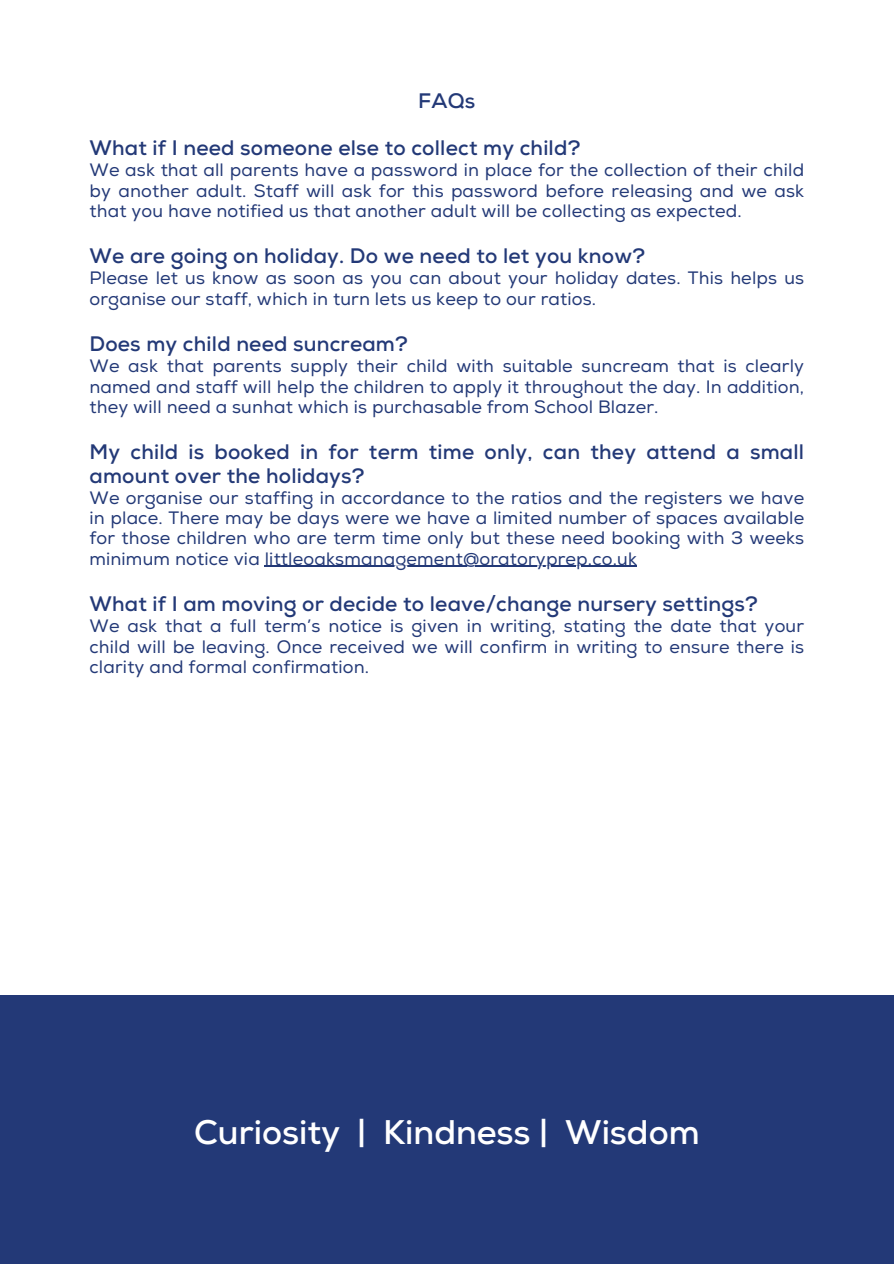
<style>
.page{position:relative;width:894px;height:1264px;background:#fff}
.page>*{position:absolute;margin:0;border:0;box-sizing:border-box;transform-origin:0 0}
.t1{font:700 34.05px "Nexa";color:#fff}
.t2{font:700 21px/23.7px "Nexa";letter-spacing:.01em;color:#233977}
.t3{font:18px/20.2px "Nexa";letter-spacing:.01em;color:#233977;text-align:justify}
</style>
<div class="page">
<hr style="left:265px;top:566px;width:372px;height:1px;background:#233977">
<div style="left:0;top:995px;width:893px;height:268px;background:#233977"></div>
<p class="t2" style="left:418px;top:89px;width:59px">FAQs</p>
<p class="t2" style="left:89px;top:136px;width:492px">What if I need someone else to collect my child?</p>
<p class="t3" style="left:89px;top:160px;width:716px">We ask that all parents have a password in place for the collection of their child by another adult. Staff will ask for this password before releasing and we ask that you have notified us that another adult will be collecting as expected.</p>
<p class="t2" style="left:89px;top:244px;width:557px">We are going on holiday. Do we need to let you know?</p>
<p class="t3" style="left:89px;top:268px;width:716px">Please let us know as soon as you can about your holiday dates. This helps us organise our staff, which in turn lets us keep to our ratios.</p>
<p class="t2" style="left:89px;top:332px;width:320px">Does my child need suncream?</p>
<p class="t3" style="left:89px;top:356px;width:716px">We ask that parents supply their child with suitable suncream that is clearly named and staff will help the children to apply it throughout the day. In addition, they will need a sunhat which is purchasable from School Blazer.</p>
<p class="t2" style="left:89px;top:440px;width:716px">My child is booked in for term time only, can they attend a small amount over the holidays?</p>
<p class="t3" style="left:89px;top:488px;width:716px">We organise our staffing in accordance to the ratios and the registers we have in place. There may be days were we have a limited number of spaces available for those children who are term time only but these need booking with 3 weeks minimum notice via littleoaksmanagement@oratoryprep.co.uk</p>
<p class="t2" style="left:89px;top:592px;width:669px">What if I am moving or decide to leave/change nursery settings?</p>
<p class="t3" style="left:89px;top:616px;width:716px">We ask that a full term’s notice is given in writing, stating the date that your child will be leaving. Once received we will confirm in writing to ensure there is clarity and formal confirmation.</p>
<h1 class="t1" style="left:194px;top:1110px;width:507px">Curiosity | Kindness | Wisdom</h1>
</div>
